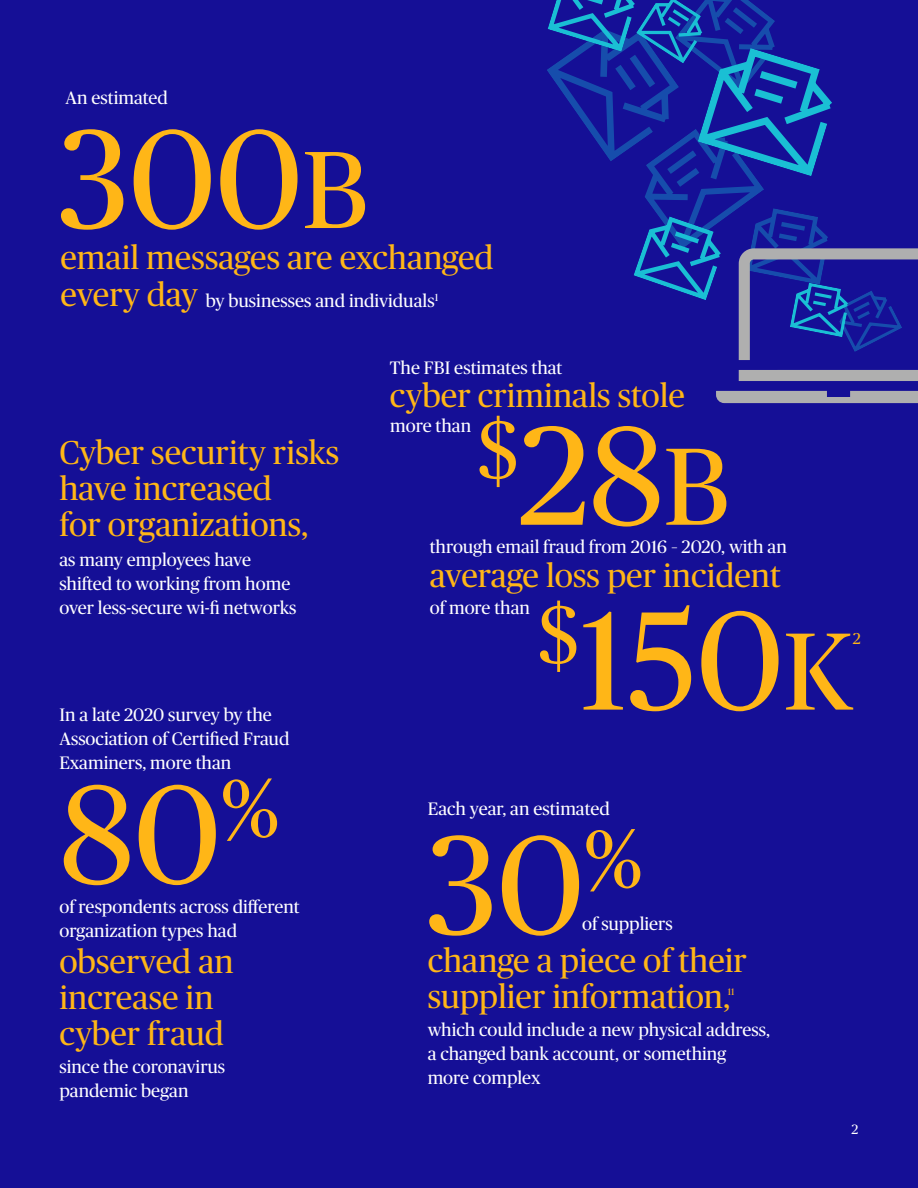
<style>
.page{position:relative;width:918px;height:1188px;background:#150f96}
.page>*{position:absolute;margin:0;border:0;box-sizing:border-box;transform-origin:0 0}
.Body{font:140.1px "Chubb Publico";color:#ffb617}
.Body-2{font:81.6px "Chubb Publico";color:#ffb617}
.Body-3{font:33px/36px "Chubb Publico";color:#ffb617}
.Body-4{font:18px/24px "Chubb Publico";color:#fff}
.Body-5{font:15.75px "Chubb Publico";color:#ffb617}
.t1{font:13.5px "Chubb Publico";color:#fff}
.Body-6{font:9.6px "Chubb Publico";color:#ffb617}
.s1{font-size:109.65px}
</style>
<div class="page">
<div style="left:716px;top:391px;width:202px;height:12px;background:#afafaf"></div>
<svg style="left:547px;top:0;width:371px;height:381px"></svg>
<p class="Body-4" style="left:66px;top:85px;width:104px">An estimated</p>
<p class="Body" style="left:59px;top:81px;width:310px">300<span class="s1">B</span></p>
<p class="Body-3" style="left:60px;top:237px;width:434px;line-height:37.5px">email messages are exchanged every day</p>
<p class="Body-4" style="left:206px;top:287px;width:234px">by businesses and individuals<sup>1</sup></p>
<p class="Body-3" style="left:59px;top:433px;width:281px">Cyber security risks have increased<br>for organizations,</p>
<p class="Body-4" style="left:59px;top:547px;width:239px">as many employees have shifted to working from home over less-secure wi-fi networks</p>
<p class="Body-4" style="left:59px;top:702px;width:231px">In a late 2020 survey by the<br>Association of Certified Fraud<br>Examiners, more than</p>
<p class="Body" style="left:59px;top:737px;width:222px">80<sup>%</sup></p>
<p class="Body-4" style="left:59px;top:894px;width:242px">of respondents across different organization types had</p>
<p class="Body-3" style="left:59px;top:941px;width:176px">observed an increase in cyber fraud</p>
<p class="Body-4" style="left:59px;top:1054px;width:167px">since the coronavirus pandemic began</p>
<p class="Body-4" style="left:390px;top:355px;width:174px">The FBI estimates that</p>
<p class="Body-3" style="left:390px;top:376px;width:297px">cyber criminals stole</p>
<p class="Body-4" style="left:390px;top:413px;width:83px">more than</p>
<p class="Body-2" style="left:478px;top:393px;width:42px">$</p>
<p class="Body" style="left:519px;top:378px;width:212px">28<span class="s1">B</span></p>
<p class="Body-3" style="left:430px;top:556px;width:352px">average loss per incident</p>
<p class="Body-4" style="left:430px;top:594px;width:102px">of more than</p>
<p class="Body" style="left:539px;top:563px;width:316px"><sup>$</sup>150<span class="s1">K</span></p>
<p class="Body-4" style="left:430px;top:534px;width:359px">through email fraud from 2016 – 2020, with an</p>
<p class="Body-5" style="left:853px;top:627px;width:9px">2</p>
<p class="Body-4" style="left:428px;top:796px;width:184px">Each year, an estimated</p>
<p class="Body" style="left:428px;top:787px;width:217px">30<sup>%</sup></p>
<p class="Body-4" style="left:582px;top:911px;width:92px">of suppliers</p>
<p class="Body-3" style="left:428px;top:941px;width:321px">change a piece of their supplier information,</p>
<p class="Body-6" style="left:728px;top:985px;width:8px">11</p>
<p class="Body-4" style="left:428px;top:1017px;width:344px">which could include a new physical address, a changed bank account, or something more complex</p>
<p class="t1" style="left:852px;top:1120px;width:8px">2</p>
</div>
